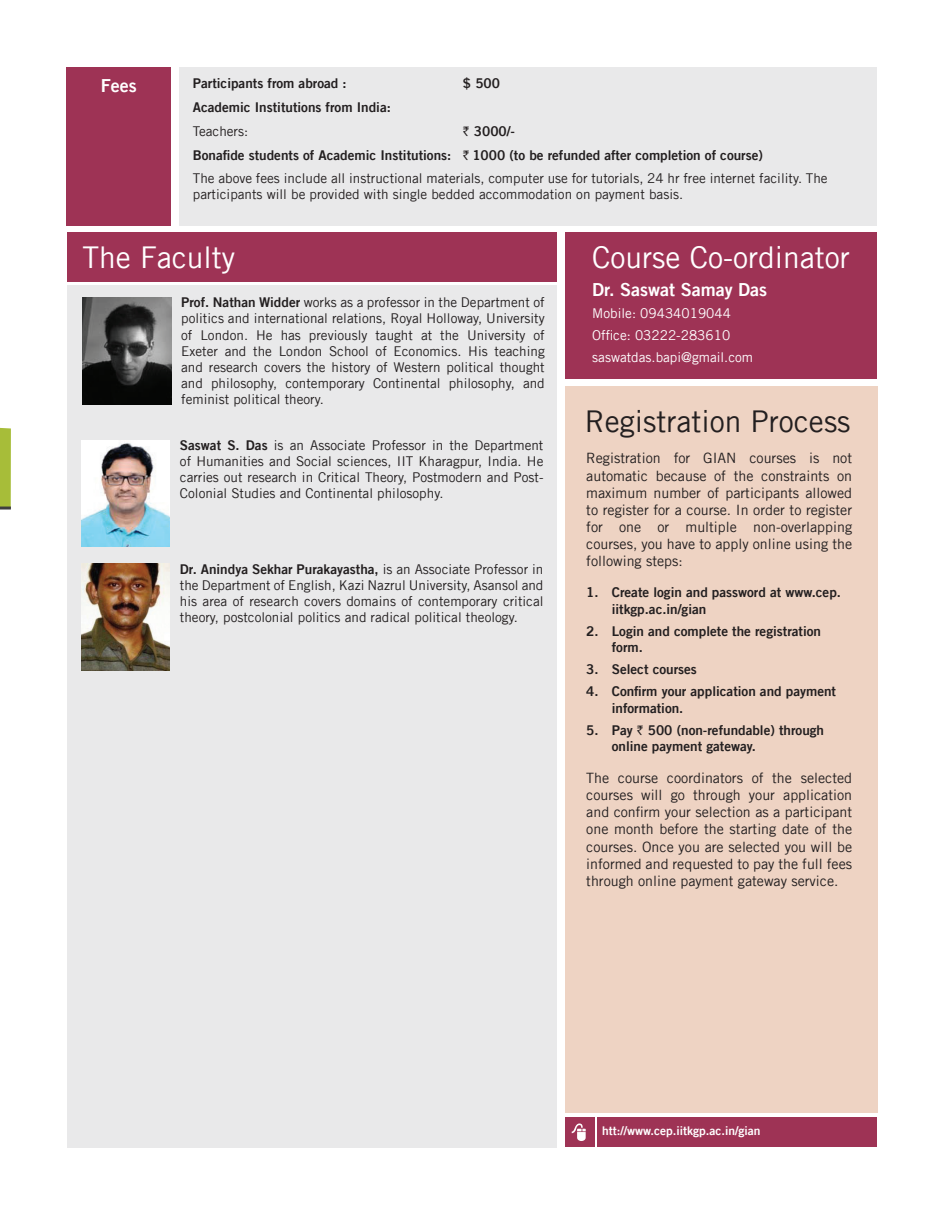
<style>
.page{position:relative;width:944px;height:1214px;background:#fff}
.page>*{position:absolute;margin:0;border:0;box-sizing:border-box;transform-origin:0 0}
.t1{font:30px "Trade Gothic LT";color:#fff}
.t2{font:30px "Trade Gothic LT";color:#231f20}
.t3{font:18px "Trade Gothic LT Bold Two";color:#fff}
.t4{font:18px "Trade Gothic LT";color:#fff}
.t5{font:14.25px/17.1px "Trade Gothic LT";color:#231f20;text-align:justify}
.t6{font:13.5px/16.2px "Trade Gothic LT";color:#231f20;text-align:justify}
.t7{font:13.5px/16.2px "Trade Gothic LT Bold Two";color:#231f20}
.t8{font:13.5px/22.2px "Trade Gothic LT";color:#fff}
.t9{font:12px "Trade Gothic LT Bold Two";color:#fff}
.s1{font-family:"Rupee"}
.s2{font-family:"Trade Gothic LT Bold Two"}
.s3{font-family:"Trade Gothic LT"}
</style>
<div class="page">
<div style="left:565px;top:1117px;width:29px;height:30px;background:#9e3355"></div>
<div style="left:597px;top:1117px;width:280px;height:30px;background:#9e3355"></div>
<svg style="left:571px;top:1123px;width:14px;height:18px"></svg>
<div style="left:67px;top:67px;width:104px;height:158px;background:#9e3355"></div>
<div style="left:179px;top:67px;width:698px;height:158px;background:#e9e9ea"></div>
<div style="left:67px;top:233px;width:489px;height:49px;background:#9e3355"></div>
<div style="left:68px;top:285px;width:489px;height:862px;background:#e9e9ea"></div>
<div style="left:565px;top:233px;width:311px;height:146px;background:#9e3355"></div>
<div style="left:565px;top:386px;width:312px;height:727px;background:#eed3c3"></div>
<img style="left:82px;top:297px;width:89px;height:107px">
<img style="left:81px;top:440px;width:89px;height:107px">
<img style="left:81px;top:564px;width:89px;height:107px">
<svg style="left:0;top:427px;width:11px;height:83px"></svg>
<h2 class="t3" style="left:101px;top:74px;width:38px">Fees</h2>
<p class="t7" style="left:193px;top:75px;width:155px">Participants from abroad :</p>
<p class="t7" style="left:463px;top:75px;width:39px">$ 500</p>
<p class="t7" style="left:193px;top:99px;width:199px">Academic Institutions from India:</p>
<p class="t6" style="left:193px;top:123px;width:57px">Teachers:</p>
<p class="t7" style="left:195px;top:91px;width:204px">mmmmmmmmmmmmmmmmmm</p>
<p class="t7" style="left:195px;top:140px;width:443px">1. mmmmmmmmmmmmmmmmmmmmmmmmmmmmmmmmmmmmm<br>1.</p>
<p class="t7" style="left:193px;top:119px;width:571px;line-height:23.7px;text-indent:270px"><span class="s1">`</span> 3000/-<br>Bonafide students of Academic Institutions: <span class="s1">`</span> 1000 (to be refunded after completion of course)</p>
<p class="t6" style="left:193px;top:170px;width:636px">The above fees include all instructional materials, computer use for tutorials, 24 hr free internet facility. The participants will be provided with single bedded accommodation on payment basis.</p>
<h1 class="t1" style="left:82px;top:239px;width:154px">The Faculty</h1>
<h1 class="t1" style="left:592px;top:239px;width:259px">Course Co-ordinator</h1>
<p class="t6" style="left:181px;top:294px;width:365px"><span class="s2">Prof. Nathan Widder</span> works as a professor in the Department of politics and international relations, Royal Holloway, University of London. He has previously taught at the University of Exeter and the London School of Economics. His teaching and research covers the history of Western political thought and philosophy, contemporary Continental philosophy, and feminist political theory.</p>
<p class="t6" style="left:180px;top:437px;width:365px"><span class="s2">Saswat S. Das</span> is an Associate Professor in the Department of Humanities and Social sciences, IIT Kharagpur, India. He carries out research in Critical Theory, Postmodern and Post-Colonial Studies and Continental philosophy.</p>
<h2 class="t3" style="left:592px;top:278px;width:176px">Dr. Saswat Samay Das</h2>
<p class="t8" style="left:592px;top:302px;width:162px">Mobile: 09434019044<br>Office: 03222-283610 saswatdas.bapi@gmail.com</p>
<h2 class="t4" style="left:592px;top:285px;width:145px">kkkkkkkkkkkkkkkk</h2>
<h1 class="t2" style="left:584px;top:403px;width:267px">Registration Process</h1>
<p class="t5" style="left:586px;top:450px;width:267px">Registration for GIAN courses is not automatic because of the constraints on maximum number of participants allowed to register for a course. In order to register for one or multiple non-overlapping courses, you have to apply online using the following steps:</p>
<p class="t7" style="left:611px;top:584px;width:231px;text-indent:-26px">1. Create login and password at www.cep. iitkgp.ac.in/gian</p>
<p class="t7" style="left:611px;top:622px;width:211px;text-indent:-26px">2. Login and complete the registration form.</p>
<p class="t7" style="left:586px;top:661px;width:112px">3. Select courses</p>
<p class="t7" style="left:611px;top:683px;width:226px;text-indent:-26px">4. Confirm your application and payment information.</p>
<p class="t7" style="left:611px;top:721px;width:214px;text-indent:-26px">5. Pay <span class="s1">`</span> 500 (non-refundable) through online payment gateway.</p>
<p class="t5" style="left:586px;top:769px;width:267px">The course coordinators of the selected courses will go through your application and confirm your selection as a participant one month before the starting date of the courses. Once you are selected you will be informed and requested to pay the full fees through online payment gateway service.</p>
<p class="t7" style="left:180px;top:560px;width:365px">Dr. Anindya Sekhar Purakayastha, <span class="s3">is an Associate Professor in</span></p>
<p class="t6" style="left:180px;top:577px;width:365px">the Department of English, Kazi Nazrul University, Asansol and his area of research covers domains of contemporary critical theory, postcolonial politics and radical political theology.</p>
<p class="t9" style="left:602px;top:1123px;width:160px">htt://www.cep.iitkgp.ac.in/gian</p>
</div>
